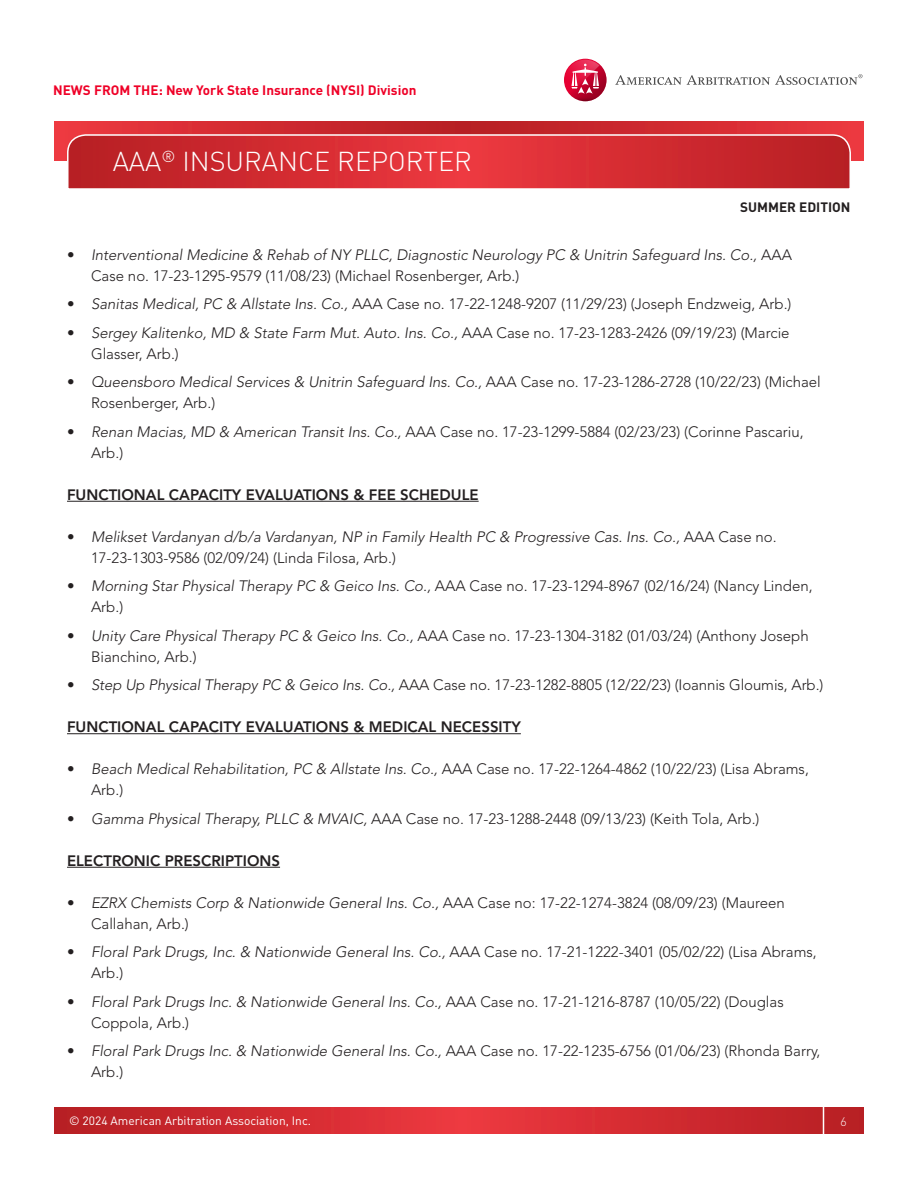
<style>
.page{position:relative;width:918px;height:1188px;background:#fff}
.page>*{position:absolute;margin:0;border:0;box-sizing:border-box;transform-origin:0 0}
.t1{font:27px "DIN Light Alternate";color:#fff}
.t2{font:300 15px/21px "Avenir LT Std";color:#231f20}
.t3{font:italic 300 15px/21px "Avenir LT Std";color:#231f20}
.Bold_Underline{font:800 15px "Avenir LT Std";color:#231f20}
.t4{font:700 13.5px "DIN";color:#ef0027}
.t5{font:700 13.5px "DIN";color:#231f20}
.t6{font:12px "DIN";color:#fff}
.t7{font:12px "DIN Light Alternate";color:#fff}
.s1{font-weight:800;font-style:normal}
.s2{font-style:normal}
.s3{font-weight:800}
.s4{font-style:italic}
</style>
<div class="page">
<svg style="left:54px;top:1107px;width:810px;height:27px;background:#d12b31"></svg>
<hr style="left:823px;top:1094px;width:1px;height:54px;background:#fff">
<svg style="left:55px;top:122px;width:808px;height:38px;background:#d22b31"></svg>
<svg style="left:66px;top:134px;width:786px;height:55px;background:#d3343a"></svg>
<svg style="left:615px;top:74px;width:247px;height:11px"></svg>
<svg style="left:564px;top:59px;width:43px;height:42px"></svg>
<svg style="left:565px;top:60px;width:35px;height:41px"></svg>
<hr style="left:67px;top:501px;width:412px;height:1px;background:#231f20">
<hr style="left:67px;top:733px;width:454px;height:1px;background:#231f20">
<hr style="left:67px;top:867px;width:213px;height:1px;background:#231f20">
<p class="t4" style="left:53px;top:81px;width:365px">NEWS FROM THE: New York State Insurance (NYSI) Division</p>
<h1 class="t1" style="left:113px;top:145px;width:361px">AAA<sup>®</sup> INSURANCE REPORTER</h1>
<p class="t5" style="left:740px;top:198px;width:112px">SUMMER EDITION</p>
<p class="t3" style="left:91px;top:244px;width:702px;text-indent:-24px"><span class="s1">•</span> Interventional Medicine &amp; Rehab of NY PLLC, Diagnostic Neurology PC &amp; Unitrin Safeguard Ins. Co., <span class="s2">AAA<br>Case no. 17-23-1295-9579 (11/08/23) (Michael Rosenberger, Arb.)</span></p>
<p class="t2" style="left:67px;top:294px;width:726px"><span class="s3">•</span> <span class="s4">Sanitas Medical, PC &amp; Allstate Ins. Co.,</span> AAA Case no. 17-22-1248-9207 (11/29/23) (Joseph Endzweig, Arb.)</p>
<p class="t2" style="left:91px;top:322px;width:700px;text-indent:-24px"><span class="s3">•</span> <span class="s4">Sergey Kalitenko, MD &amp; State Farm Mut. Auto. Ins. Co.,</span> AAA Case no. 17-23-1283-2426 (09/19/23) (Marcie<br>Glasser, Arb.)</p>
<p class="t2" style="left:91px;top:372px;width:731px;text-indent:-24px"><span class="s3">•</span> <span class="s4">Queensboro Medical Services &amp; Unitrin Safeguard Ins. Co.,</span> AAA Case no. 17-23-1286-2728 (10/22/23) (Michael<br>Rosenberger, Arb.)</p>
<p class="t2" style="left:91px;top:421px;width:714px;text-indent:-24px"><span class="s3">•</span> <span class="s4">Renan Macias, MD &amp; American Transit Ins. Co.,</span> AAA Case no. 17-23-1299-5884 (02/23/23) (Corinne Pascariu,<br>Arb.)</p>
<p class="Bold_Underline" style="left:67px;top:486px;width:413px">FUNCTIONAL CAPACITY EVALUATIONS &amp; FEE SCHEDULE</p>
<p class="t3" style="left:91px;top:526px;width:687px;text-indent:-24px"><span class="s1">•</span> Melikset Vardanyan d/b/a Vardanyan, NP in Family Health PC &amp; Progressive Cas. Ins. Co., <span class="s2">AAA Case no.<br>17-23-1303-9586 (02/09/24) (Linda Filosa, Arb.)</span></p>
<p class="t2" style="left:91px;top:576px;width:723px;text-indent:-24px"><span class="s3">•</span> <span class="s4">Morning Star Physical Therapy PC &amp; Geico Ins. Co.,</span> AAA Case no. 17-23-1294-8967 (02/16/24) (Nancy Linden,<br>Arb.)</p>
<p class="t2" style="left:91px;top:625px;width:719px;text-indent:-24px"><span class="s3">•</span> <span class="s4">Unity Care Physical Therapy PC &amp; Geico Ins. Co.,</span> AAA Case no. 17-23-1304-3182 (01/03/24) (Anthony Joseph<br>Bianchino, Arb.)</p>
<p class="t2" style="left:67px;top:675px;width:758px"><span class="s3">•</span> <span class="s4">Step Up Physical Therapy PC &amp; Geico Ins. Co.,</span> AAA Case no. 17-23-1282-8805 (12/22/23) (Ioannis Gloumis, Arb.)</p>
<p class="Bold_Underline" style="left:67px;top:718px;width:455px">FUNCTIONAL CAPACITY EVALUATIONS &amp; MEDICAL NECESSITY</p>
<p class="t2" style="left:91px;top:759px;width:719px;text-indent:-24px"><span class="s3">•</span> <span class="s4">Beach Medical Rehabilitation, PC &amp; Allstate Ins. Co.,</span> AAA Case no. 17-22-1264-4862 (10/22/23) (Lisa Abrams,<br>Arb.)</p>
<p class="t2" style="left:67px;top:808px;width:694px"><span class="s3">•</span> <span class="s4">Gamma Physical Therapy, PLLC &amp; MVAIC,</span> AAA Case no. 17-23-1288-2448 (09/13/23) (Keith Tola, Arb.)</p>
<p class="Bold_Underline" style="left:67px;top:852px;width:215px">ELECTRONIC PRESCRIPTIONS</p>
<p class="t2" style="left:91px;top:892px;width:695px;text-indent:-24px"><span class="s3">•</span> <span class="s4">EZRX Chemists Corp &amp; Nationwide General Ins. Co.,</span> AAA Case no: 17-22-1274-3824 (08/09/23) (Maureen<br>Callahan, Arb.)</p>
<p class="t2" style="left:91px;top:942px;width:727px;text-indent:-24px"><span class="s3">•</span> <span class="s4">Floral Park Drugs, Inc. &amp; Nationwide General Ins. Co.,</span> AAA Case no. 17-21-1222-3401 (05/02/22) (Lisa Abrams,<br>Arb.)</p>
<p class="t2" style="left:91px;top:991px;width:694px;text-indent:-24px"><span class="s3">•</span> <span class="s4">Floral Park Drugs Inc. &amp; Nationwide General Ins. Co.,</span> AAA Case no. 17-21-1216-8787 (10/05/22) (Douglas<br>Coppola, Arb.)</p>
<p class="t2" style="left:91px;top:1041px;width:731px;text-indent:-24px"><span class="s3">•</span> <span class="s4">Floral Park Drugs Inc. &amp; Nationwide General Ins. Co.,</span> AAA Case no. 17-22-1235-6756 (01/06/23) (Rhonda Barry,<br>Arb.)</p>
<p class="t6" style="left:69px;top:1113px;width:244px">© 2024 American Arbitration Association, Inc.</p>
<p class="t7" style="left:841px;top:1114px;width:8px">6</p>
</div>
